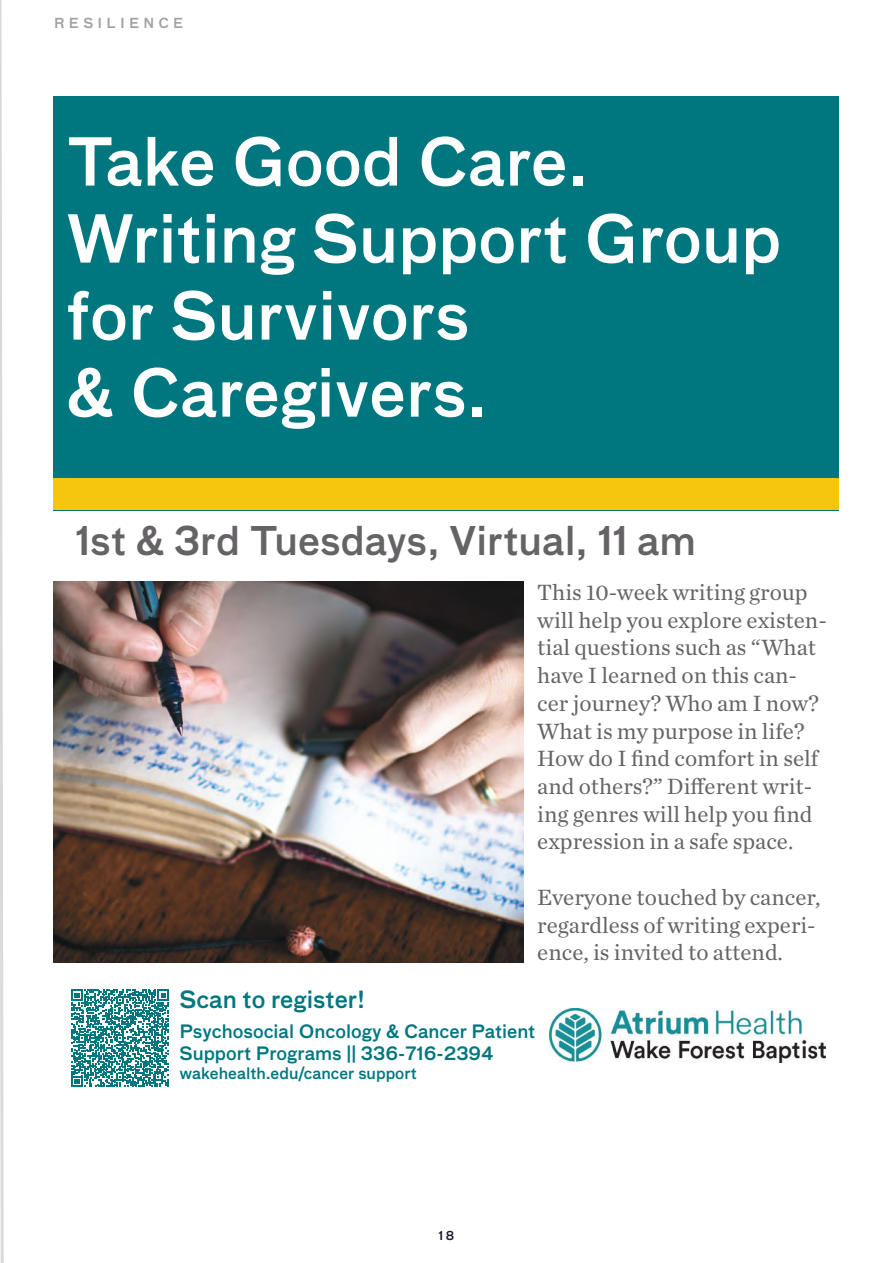
<style>
.page{position:relative;width:893px;height:1263px;background:#fff}
.page>*{position:absolute;margin:0;border:0;box-sizing:border-box;transform-origin:0 0}
.t1{font:500 64.2px/76.9px "Bau Pro";color:#fff}
.t2{font:500 38.55px "Bau Pro";color:#656365}
.t3{font:23.1px/27.8px "Chronicle Text G1";color:#656365}
.t4{font:500 23.1px "Bau Pro";color:#00777f}
.t5{font:500 18px/21.6px "Bau Pro";color:#00777f}
.t6{font:500 15.45px "Bau Pro";color:#00777f}
.t7{font:500 13.5px "Bau Pro";letter-spacing:.31em;color:#a0a1a3}
.t8{font:500 12px "Bau Pro";color:#191a30}
</style>
<div class="page">
<div style="left:54px;top:96px;width:785px;height:414px;background:#00777f"></div>
<div style="left:54px;top:479px;width:785px;height:31px;background:#f6c60f"></div>
<img style="left:550px;top:1009px;width:275px;height:53px">
<img style="left:54px;top:581px;width:469px;height:382px">
<svg style="left:71px;top:990px;width:98px;height:97px"></svg>
<svg style="left:0;top:0;width:4px;height:1263px"></svg>
<p class="t7" style="left:54px;top:13px;width:131px">RESILIENCE</p>
<h1 class="t1" style="left:66px;top:120px;width:716px">Take Good Care.<br>Writing Support Group for Survivors<br>&amp; Caregivers.</h1>
<h2 class="t2" style="left:75px;top:512px;width:622px">1st &amp; 3rd Tuesdays, Virtual, 11 am</h2>
<p class="t3" style="left:537px;top:577px;width:291px">This 10-week writing group will help you explore existen&shy;tial questions such as “What have I learned on this can&shy;cer journey? Who am I now?<br>What is my purpose in life?<br>How do I find comfort in self and others?” Different writ&shy;ing genres will help you find expression in a safe space.</p>
<p class="t3" style="left:537px;top:882px;width:285px">Everyone touched by cancer, regardless of writing experi&shy;ence, is invited to attend.</p>
<p class="t4" style="left:179px;top:982px;width:187px">Scan to register!</p>
<p class="t5" style="left:179px;top:1020px;width:357px">Psychosocial Oncology &amp; Cancer Patient<br>Support Programs || 336-716-2394</p>
<p class="t6" style="left:179px;top:1061px;width:239px">wakehealth.edu/cancer support</p>
<p class="t8" style="left:439px;top:1227px;width:17px">18</p>
</div>
